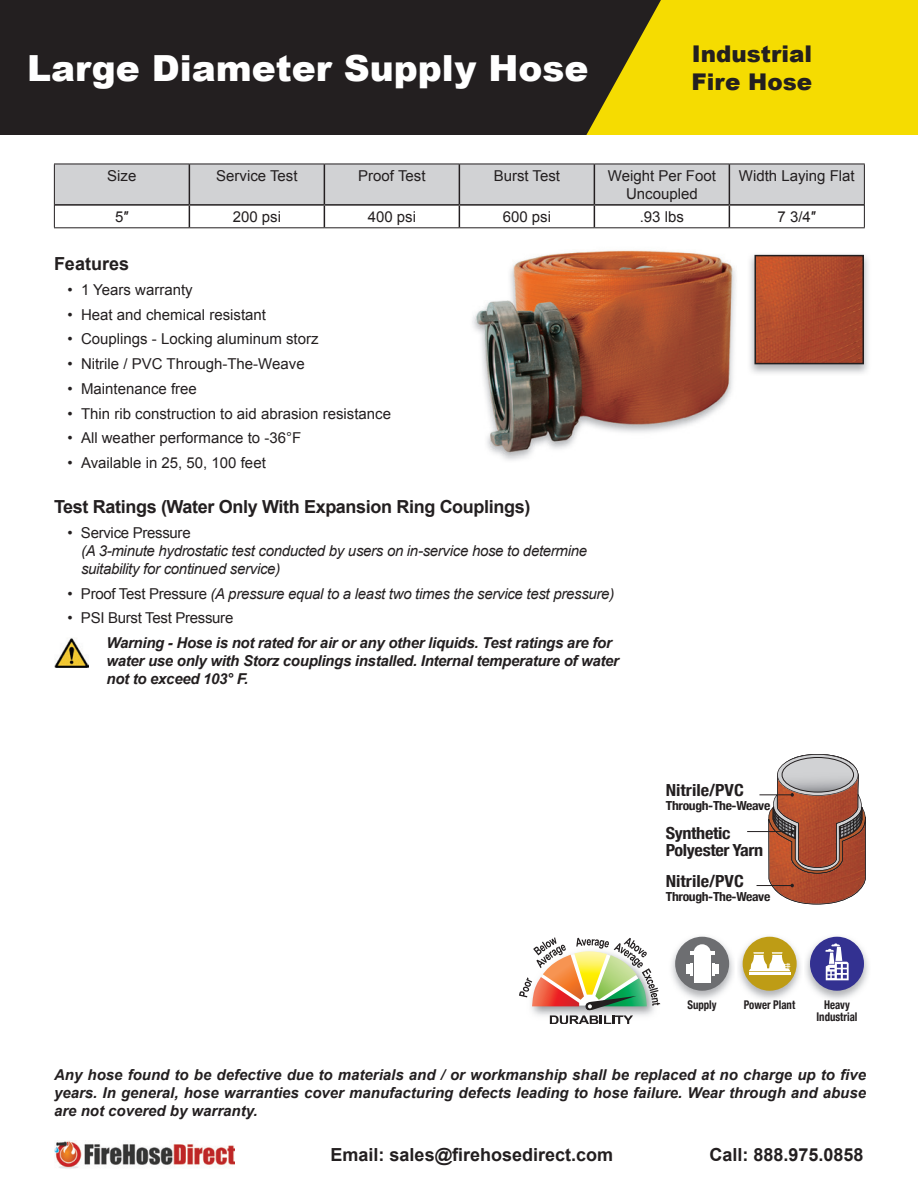
<style>
.page{position:relative;width:918px;height:1188px;background:#fff}
.page>*{position:absolute;margin:0;border:0;box-sizing:border-box;transform-origin:0 0}
.t1{font:900 36px "Arial";color:#fff}
.t2{font:900 23.1px "Arial";color:#231f20}
.t3{font:700 18px "Arial";letter-spacing:-.01em;color:#231f20}
.t4{font:700 condensed 16.65px/16.6px "Helvetica Neue";letter-spacing:-.02em;color:#231f20;scale:1.09 1}
.t5{font:700 condensed 16.65px "Helvetica Neue";color:#231f20;scale:1.09 1}
.t6{font:italic 700 15px/18px "Arial";letter-spacing:-.02em;color:#231f20}
.t7{font:15px/18px "Arial";color:#231f20;text-align:center}
.t8{font:italic 15px/18px "Arial";letter-spacing:-.02em;color:#231f20}
.t9{font:15px "Arial";letter-spacing:-.02em;color:#231f20}
.t10{font:700 condensed 12.45px "Helvetica Neue";letter-spacing:-.025em;color:#231f20;scale:1.09 1}
.t11{font:700 condensed 12px/12px "Helvetica Neue";color:#231f20;text-align:center;scale:.9 1}
.s1{font-style:normal}
</style>
<div class="page">
<img style="left:54px;top:1140px;width:180px;height:29px">
<hr style="left:54px;top:227px;width:135px;height:1px;background:#231f20">
<hr style="left:189px;top:227px;width:135px;height:1px;background:#231f20">
<hr style="left:324px;top:227px;width:135px;height:1px;background:#231f20">
<hr style="left:459px;top:227px;width:135px;height:1px;background:#231f20">
<hr style="left:594px;top:227px;width:135px;height:1px;background:#231f20">
<hr style="left:729px;top:227px;width:136px;height:1px;background:#231f20">
<svg style="left:54px;top:164px;width:811px;height:63px"></svg>
<img style="left:54px;top:638px;width:34px;height:30px">
<img style="left:472px;top:250px;width:264px;height:206px">
<img style="left:750px;top:254px;width:118px;height:120px">
<img style="left:757px;top:258px;width:104px;height:103px">
<div style="left:754px;top:255px;width:110px;height:109px;border:2px solid #231f20"></div>
<div style="left:580px;top:0;width:338px;height:135px;background:#f5dc01"></div>
<div style="left:0;top:0;width:661px;height:135px;background:#231f20"></div>
<svg style="left:519px;top:937px;width:141px;height:87px"></svg>
<hr style="left:747px;top:831px;width:46px;height:1px;background:#231f20">
<hr style="left:757px;top:885px;width:36px;height:1px;background:#231f20">
<hr style="left:759px;top:794px;width:34px;height:1px;background:#231f20">
<svg style="left:768px;top:754px;width:98px;height:150px;background:#af7665"></svg>
<img style="left:671px;top:936px;width:198px;height:64px">
<svg style="left:675px;top:937px;width:54px;height:54px"></svg>
<hr style="left:690px;top:951px;width:24px;height:4px;background:#fff">
<div style="left:694px;top:956px;width:16px;height:27px;background:#fff"></div>
<svg style="left:694px;top:944px;width:17px;height:7px"></svg>
<svg style="left:686px;top:963px;width:6px;height:13px"></svg>
<svg style="left:712px;top:963px;width:6px;height:13px"></svg>
<img style="left:736px;top:936px;width:1px;height:64px">
<svg style="left:743px;top:937px;width:54px;height:54px"></svg>
<hr style="left:749px;top:972px;width:41px;height:3px;background:#fff">
<svg style="left:749px;top:952px;width:41px;height:19px"></svg>
<img style="left:803px;top:936px;width:1px;height:64px">
<svg style="left:810px;top:937px;width:54px;height:54px"></svg>
<h1 class="t1" style="left:27px;top:42px;width:563px">Large Diameter Supply Hose</h1>
<h2 class="t2" style="left:692px;top:37px;width:122px">Industrial</h2>
<h2 class="t2" style="left:692px;top:65px;width:122px">Fire Hose</h2>
<p class="t7" style="left:107px;top:167px;width:31px">Size</p>
<p class="t7" style="left:216px;top:167px;width:83px">Service Test</p>
<p class="t7" style="left:358px;top:167px;width:69px">Proof Test</p>
<p class="t7" style="left:494px;top:167px;width:68px">Burst Test</p>
<p class="t7" style="left:608px;top:167px;width:110px">Weight Per Foot<br>Uncoupled</p>
<p class="t7" style="left:739px;top:167px;width:117px">Width Laying Flat</p>
<p class="t7" style="left:115px;top:208px;width:15px">5″</p>
<p class="t7" style="left:233px;top:208px;width:50px">200 psi</p>
<p class="t7" style="left:368px;top:208px;width:50px">400 psi</p>
<p class="t7" style="left:503px;top:208px;width:50px">600 psi</p>
<p class="t7" style="left:640px;top:208px;width:46px">.93 lbs</p>
<p class="t7" style="left:778px;top:208px;width:40px">7 3/4″</p>
<p class="t3" style="left:54px;top:252px;width:77px">Features</p>
<p class="t7" style="left:68px;top:281px;width:127px">• 1 Years warranty</p>
<p class="t7" style="left:68px;top:305px;width:200px">• Heat and chemical resistant</p>
<p class="t7" style="left:68px;top:330px;width:253px">• Couplings - Locking aluminum storz</p>
<p class="t7" style="left:68px;top:355px;width:239px">• Nitrile / PVC Through-The-Weave</p>
<p class="t7" style="left:68px;top:380px;width:131px">• Maintenance free</p>
<p class="t7" style="left:68px;top:404px;width:325px">• Thin rib construction to aid abrasion resistance</p>
<p class="t7" style="left:68px;top:429px;width:235px">• All weather performance to -36°F</p>
<p class="t7" style="left:68px;top:454px;width:200px">• Available in 25, 50, 100 feet</p>
<p class="t3" style="left:54px;top:495px;width:478px">Test Ratings (Water Only With Expansion Ring Couplings)</p>
<p class="t9" style="left:68px;top:523px;width:125px">• Service Pressure</p>
<p class="t8" style="left:81px;top:542px;width:508px">(A 3-minute hydrostatic test conducted by users on in-service hose to determine suitability for continued service)</p>
<p class="t8" style="left:68px;top:584px;width:548px"><span class="s1">• Proof Test Pressure</span> (A pressure equal to a least two times the service test pressure)</p>
<p class="t9" style="left:68px;top:608px;width:167px">• PSI Burst Test Pressure</p>
<p class="t6" style="left:106px;top:634px;width:514px">Warning - Hose is not rated for air or any other liquids. Test ratings are for water use only with Storz couplings installed. Internal temperature of water not to exceed 103° F.</p>
<p class="t5" style="left:666px;top:776px;width:73px">Nitrile/PVC</p>
<p class="t10" style="left:666px;top:795px;width:97px">Through-The-Weave</p>
<p class="t4" style="left:666px;top:824px;width:91px">Synthetic<br>Polyester Yarn</p>
<p class="t5" style="left:666px;top:867px;width:73px">Nitrile/PVC</p>
<p class="t10" style="left:666px;top:886px;width:97px">Through-The-Weave</p>
<p class="t11" style="left:687px;top:998px;width:34px">Supply</p>
<p class="t11" style="left:744px;top:998px;width:59px">Power Plant</p>
<p class="t11" style="left:817px;top:998px;width:47px">Heavy<br>Industrial</p>
<p class="t6" style="left:54px;top:1066px;width:814px;text-align:justify">Any hose found to be defective due to materials and / or workmanship shall be replaced at no charge up to five years. In general, hose warranties cover manufacturing defects leading to hose failure. Wear through and abuse are not covered by warranty.</p>
<p class="t3" style="left:331px;top:1143px;width:284px">Email: sales@firehosedirect.com</p>
<p class="t3" style="left:710px;top:1143px;width:156px">Call: 888.975.0858</p>
</div>
